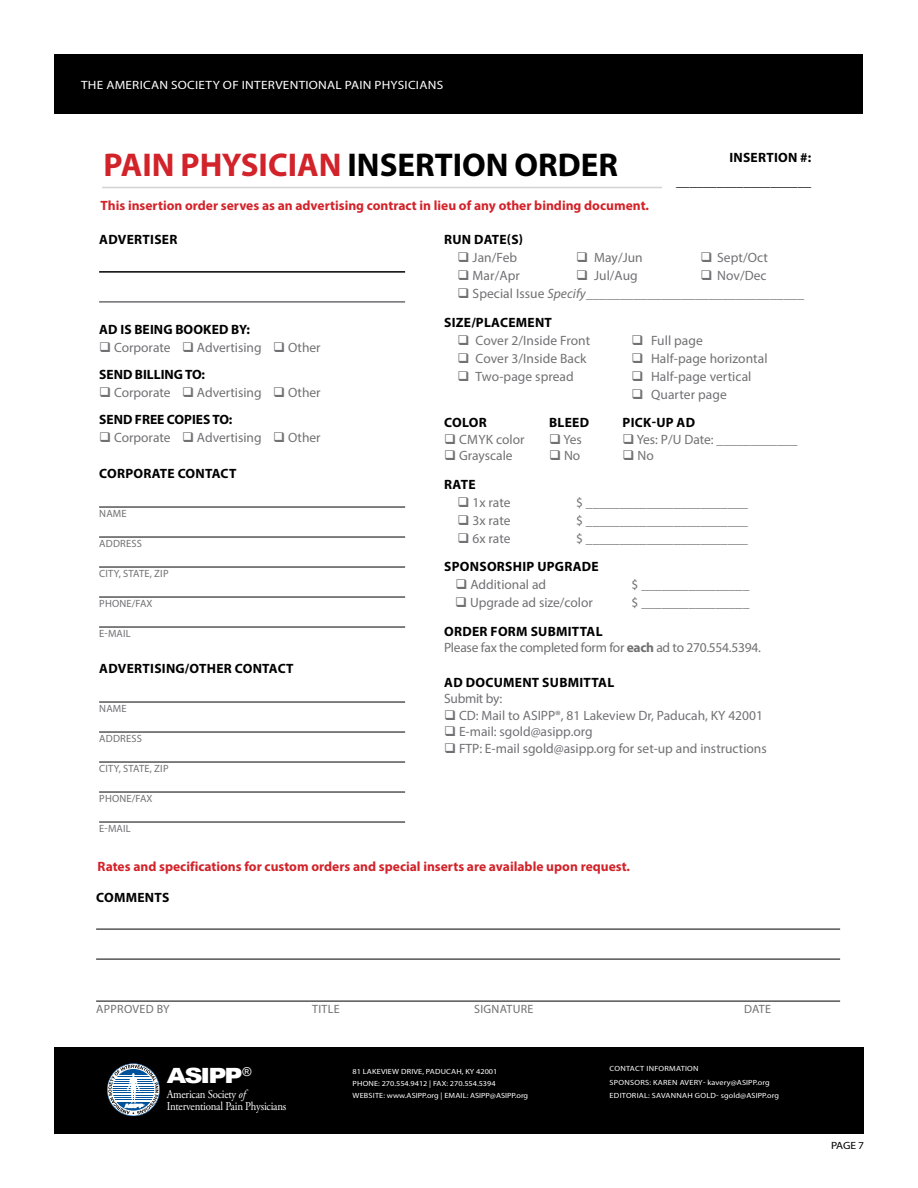
<style>
.page{position:relative;width:918px;height:1188px;background:#fff}
.page>*{position:absolute;margin:0;border:0;box-sizing:border-box;transform-origin:0 0}
.t1{font:700 33px "Myriad Pro";color:#000}
.t2{font:900 21px "Arial";letter-spacing:-.08em;color:#fff;scale:1.2 1}
.t3{font:13.5px/27px "Myriad Pro";color:#717073}
.t4{font:700 13.5px/24px "Myriad Pro";letter-spacing:.02em;color:#000;text-align:right}
.t5{font:700 13.5px "Myriad Pro";color:#d2232a}
.t6{font:13.5px/16.5px "Myriad Pro";letter-spacing:-.02em;color:#717073}
.t7{font:12px "Myriad Pro";letter-spacing:.02em;color:#fff;scale:1.1 1}
.t8{font:12px/12px "Adobe Garamond Pro";letter-spacing:-.02em;color:#fff;scale:.9 1}
.t9{font:12px "Myriad Pro";letter-spacing:.025em;color:#717073}
.t10{font:10.5px "Myriad Pro";letter-spacing:.02em;color:#717073}
.t11{font:10.5px "Myriad Pro";color:#000;scale:1.1 1}
.t12{font:7.5px/12px "Myriad Pro";color:#fff;scale:1.1 1}
.t13{font:7.5px/13.5px "Myriad Pro";letter-spacing:.02em;color:#fff;scale:1.1 1}
.s1{color:#d2232a}
.s2{font-weight:700;color:#000}
.s3{font-style:italic}
.s4{font-weight:700}
</style>
<div class="page">
<hr style="left:99px;top:271px;width:306px;height:2px;background:#000">
<hr style="left:99px;top:301px;width:306px;height:2px;background:#6d6e71">
<hr style="left:99px;top:507px;width:306px;height:1px;background:#000">
<hr style="left:99px;top:537px;width:306px;height:1px;background:#000">
<hr style="left:99px;top:567px;width:306px;height:1px;background:#000">
<hr style="left:99px;top:597px;width:306px;height:1px;background:#000">
<hr style="left:99px;top:627px;width:306px;height:1px;background:#000">
<hr style="left:99px;top:702px;width:306px;height:1px;background:#000">
<hr style="left:99px;top:732px;width:306px;height:1px;background:#000">
<hr style="left:99px;top:762px;width:306px;height:1px;background:#000">
<hr style="left:99px;top:792px;width:306px;height:1px;background:#000">
<hr style="left:99px;top:822px;width:306px;height:1px;background:#000">
<hr style="left:96px;top:929px;width:744px;height:1px;background:#000">
<hr style="left:96px;top:959px;width:744px;height:1px;background:#000">
<hr style="left:96px;top:1001px;width:744px;height:1px;background:#000">
<hr style="left:102px;top:187px;width:560px;height:1px;background:#d1d3d4">
<div style="left:54px;top:54px;width:809px;height:60px;background:#000"></div>
<div style="left:54px;top:1048px;width:809px;height:86px;background:#000"></div>
<svg style="left:107px;top:1063px;width:53px;height:53px"></svg>
<p class="t7" style="left:81px;top:77px;width:331px">THE AMERICAN SOCIETY OF INTERVENTIONAL PAIN PHYSICIANS</p>
<h1 class="t1" style="left:104px;top:143px;width:516px"><span class="s1">PAIN PHYSICIAN</span> INSERTION ORDER</h1>
<p class="t4" style="left:676px;top:145px;width:137px">INSERTION #: ____________________</p>
<p class="t5" style="left:101px;top:196px;width:550px">This insertion order serves as an advertising contract in lieu of any other binding document.</p>
<p class="t4" style="left:99px;top:227px;width:80px">ADVERTISER</p>
<p class="t4" style="left:99px;top:317px;width:152px">AD IS BEING BOOKED BY:</p>
<p class="t3" style="left:99px;top:334px;width:223px">❑ Corporate ❑ Advertising ❑ Other<br><span class="s2">SEND BILLING TO:</span></p>
<p class="t3" style="left:99px;top:379px;width:223px">❑ Corporate ❑ Advertising ❑ Other<br><span class="s2">SEND FREE COPIES TO:</span></p>
<p class="t3" style="left:99px;top:424px;width:223px">❑ Corporate ❑ Advertising ❑ Other</p>
<p class="t4" style="left:99px;top:461px;width:139px">CORPORATE CONTACT</p>
<p class="t10" style="left:99px;top:507px;width:29px">NAME</p>
<p class="t10" style="left:99px;top:537px;width:44px">ADDRESS</p>
<p class="t10" style="left:99px;top:567px;width:71px">CITY, STATE, ZIP</p>
<p class="t10" style="left:99px;top:597px;width:55px">PHONE/FAX</p>
<p class="t10" style="left:99px;top:627px;width:33px">E-MAIL</p>
<p class="t4" style="left:99px;top:656px;width:196px">ADVERTISING/OTHER CONTACT</p>
<p class="t10" style="left:99px;top:702px;width:29px">NAME</p>
<p class="t10" style="left:99px;top:732px;width:44px">ADDRESS</p>
<p class="t10" style="left:99px;top:762px;width:71px">CITY, STATE, ZIP</p>
<p class="t10" style="left:99px;top:792px;width:55px">PHONE/FAX</p>
<p class="t10" style="left:99px;top:822px;width:33px">E-MAIL</p>
<p class="t4" style="left:444px;top:227px;width:80px">RUN DATE(S)</p>
<p class="t3" style="left:458px;top:244px;width:61px">❑ Jan/Feb</p>
<p class="t3" style="left:576px;top:244px;width:68px">❑ May/Jun</p>
<p class="t3" style="left:701px;top:244px;width:69px">❑ Sept/Oct</p>
<p class="t3" style="left:458px;top:262px;width:64px">❑ Mar/Apr</p>
<p class="t3" style="left:576px;top:262px;width:63px">❑ Jul/Aug</p>
<p class="t3" style="left:701px;top:262px;width:68px">❑ Nov/Dec</p>
<p class="t3" style="left:444px;top:279px;width:361px;line-height:28.5px;text-indent:13px">❑ Special Issue <span class="s3">Specify</span>________________________________<br><span class="s2">SIZE/PLACEMENT</span></p>
<p class="t3" style="left:458px;top:326px;width:134px">❑ Cover 2/Inside Front</p>
<p class="t3" style="left:632px;top:326px;width:73px">❑ Full page</p>
<p class="t3" style="left:458px;top:344px;width:130px">❑ Cover 3/Inside Back</p>
<p class="t3" style="left:632px;top:344px;width:137px">❑ Half-page horizontal</p>
<p class="t3" style="left:458px;top:362px;width:118px">❑ Two-page spread</p>
<p class="t3" style="left:632px;top:362px;width:121px">❑ Half-page vertical</p>
<p class="t3" style="left:632px;top:380px;width:97px">❑ Quarter page</p>
<p class="t4" style="left:444px;top:410px;width:44px">COLOR</p>
<p class="t4" style="left:549px;top:410px;width:41px">BLEED</p>
<p class="t4" style="left:623px;top:410px;width:74px">PICK-UP AD</p>
<p class="t3" style="left:444px;top:425px;width:82px">❑ CMYK color</p>
<p class="t3" style="left:549px;top:425px;width:34px">❑ Yes</p>
<p class="t3" style="left:623px;top:425px;width:176px">❑ Yes: P/U Date: ____________</p>
<p class="t3" style="left:444px;top:442px;width:70px">❑ Grayscale</p>
<p class="t3" style="left:549px;top:442px;width:33px">❑ No</p>
<p class="t3" style="left:623px;top:442px;width:33px">❑ No</p>
<p class="t4" style="left:444px;top:472px;width:33px">RATE</p>
<p class="t3" style="left:458px;top:488px;width:54px">❑ 1x rate</p>
<p class="t3" style="left:576px;top:488px;width:173px">$ ________________________</p>
<p class="t3" style="left:458px;top:506px;width:54px">❑ 3x rate</p>
<p class="t3" style="left:576px;top:506px;width:173px">$ ________________________</p>
<p class="t3" style="left:458px;top:524px;width:54px">❑ 6x rate</p>
<p class="t3" style="left:576px;top:524px;width:173px">$ ________________________</p>
<p class="t4" style="left:444px;top:554px;width:156px">SPONSORSHIP UPGRADE</p>
<p class="t3" style="left:456px;top:571px;width:92px">❑ Additional ad</p>
<p class="t3" style="left:632px;top:571px;width:119px">$ ________________</p>
<p class="t3" style="left:455px;top:589px;width:139px">❑ Upgrade ad size/color</p>
<p class="t3" style="left:632px;top:589px;width:119px">$ ________________</p>
<p class="t6" style="left:444px;top:623px;width:318px"><span class="s2">ORDER FORM SUBMITTAL<br></span>Please fax the completed form for <span class="s4">each</span> ad to 270.554.5394.</p>
<p class="t4" style="left:444px;top:670px;width:172px">AD DOCUMENT SUBMITTAL</p>
<p class="t6" style="left:444px;top:690px;width:60px">Submit by:</p>
<p class="t3" style="left:444px;top:701px;width:320px">❑ CD: Mail to ASIPP®, 81 Lakeview Dr, Paducah, KY 42001</p>
<p class="t3" style="left:444px;top:718px;width:150px">❑ E-mail: sgold@asipp.org</p>
<p class="t3" style="left:444px;top:734px;width:324px">❑ FTP: E-mail sgold@asipp.org for set-up and instructions</p>
<p class="t5" style="left:98px;top:858px;width:534px">Rates and specifications for custom orders and special inserts are available upon request.</p>
<p class="t4" style="left:96px;top:885px;width:75px">COMMENTS</p>
<p class="t9" style="left:96px;top:1002px;width:75px">APPROVED BY</p>
<p class="t9" style="left:312px;top:1002px;width:29px">TITLE</p>
<p class="t9" style="left:474px;top:1002px;width:61px">SIGNATURE</p>
<p class="t9" style="left:744px;top:1002px;width:29px">DATE</p>
<h2 class="t2" style="left:167px;top:1061px;width:72px">ASIPP<sup>®</sup></h2>
<p class="t8" style="left:167px;top:1089px;width:134px">American Society <span class="s3">of<br></span>Interventional Pain Physicians</p>
<p class="t12" style="left:353px;top:1066px;width:161px">81 LAKEVIEW DRIVE, PADUCAH, KY 42001<br>PHONE: 270.554.9412 | FAX: 270.554.5394<br>WEBSITE: www.ASIPP.org | EMAIL: ASIPP@ASIPP.org</p>
<p class="t13" style="left:610px;top:1062px;width:156px">CONTACT INFORMATION<br>SPONSORS: KAREN AVERY- kavery@ASIPP.org<br>EDITORIAL: SAVANNAH GOLD- sgold@ASIPP.org</p>
<p class="t11" style="left:831px;top:1139px;width:31px">PAGE 7</p>
</div>
